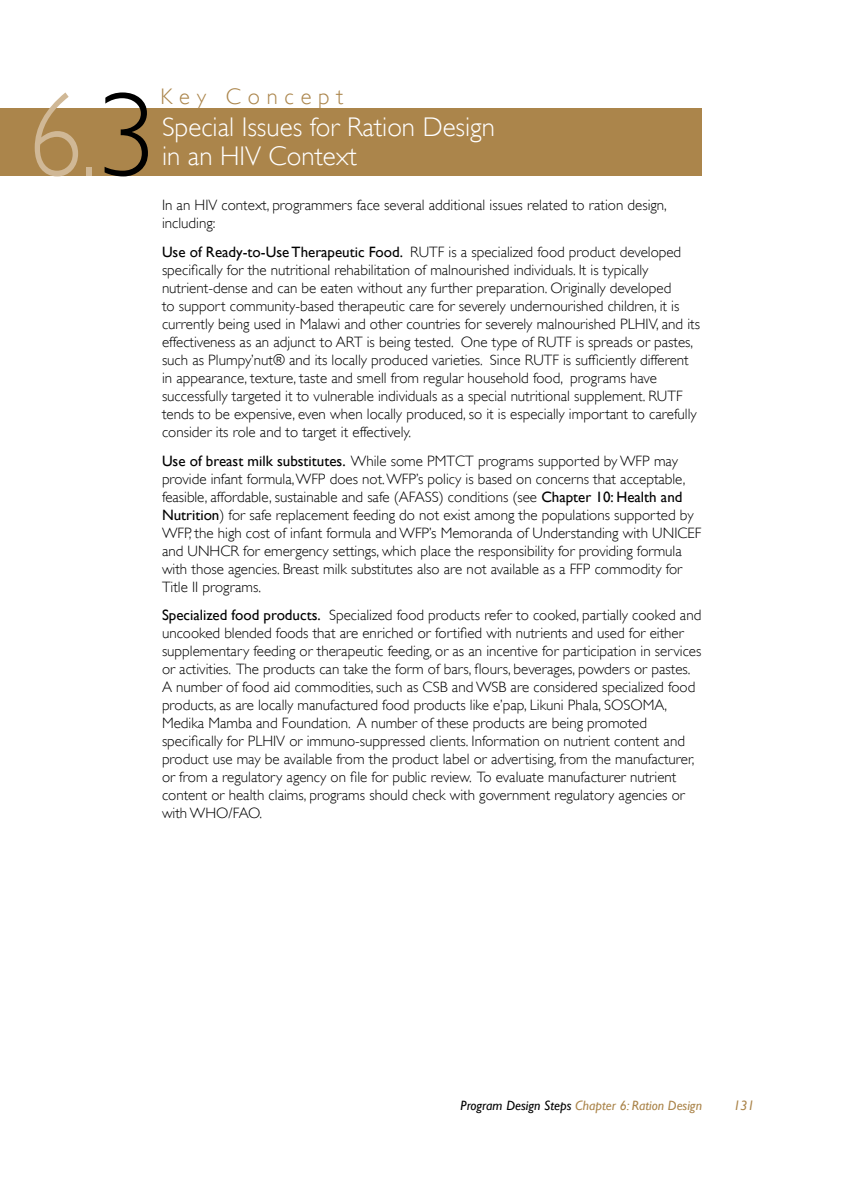
<style>
.page{position:relative;width:864px;height:1188px;background:#fff}
.page>*{position:absolute;margin:0;border:0;box-sizing:border-box;transform-origin:0 0}
.t1{font:300 120px "Gill Sans";color:#d0b896;scale:.9 1}
.t2{font:300 27px/29.2px "Gill Sans";color:#fff}
.t3{font:300 22.5px "Gill Sans";letter-spacing:.3em;color:#ab854b}
.t4{font:300 15px/18px "Gill Sans";color:#000}
.t5{font:italic 13.5px "Gill Sans";color:#ab854b}
.s1{font-size:90px}
.s2{color:#000}
.s3{font-weight:400}
</style>
<div class="page">
<div style="left:0;top:108px;width:702px;height:68px;background:#ab854b"></div>
<h1 class="t1" style="left:28px;top:65px;width:144px">6<span class="s1">.</span><span class="s2">3</span></h1>
<h3 class="t3" style="left:160px;top:84px;width:184px">Key Concept</h3>
<h2 class="t2" style="left:162px;top:112px;width:335px">Special Issues for Ration Design in an HIV Context</h2>
<p class="t4" style="left:162px;top:196px;width:506px">In an HIV context, programmers face several additional issues related to ration design, including:</p>
<p class="t4" style="left:162px;top:243px;width:540px"><span class="s3">Use of Ready-to-Use Therapeutic Food.</span> RUTF is a specialized food product developed specifically for the nutritional rehabilitation of malnourished individuals. It is typically nutrient-dense and can be eaten without any further preparation. Originally developed<br>to support community-based therapeutic care for severely undernourished children, it is currently being used in Malawi and other countries for severely malnourished PLHIV, and its effectiveness as an adjunct to ART is being tested. One type of RUTF is spreads or pastes, such as Plumpy’nut® and its locally produced varieties. Since RUTF is sufficiently different in appearance, texture, taste and smell from regular household food, programs have successfully targeted it to vulnerable individuals as a special nutritional supplement. RUTF tends to be expensive, even when locally produced, so it is especially important to carefully consider its role and to target it effectively.</p>
<p class="t4" style="left:162px;top:451px;width:541px"><span class="s3">Use of breast milk substitutes.</span> While some PMTCT programs supported by WFP may provide infant formula, WFP does not. WFP’s policy is based on concerns that acceptable, feasible, affordable, sustainable and safe (AFASS) conditions (see <span class="s3">Chapter 10: Health and Nutrition</span>) for safe replacement feeding do not exist among the populations supported by WFP, the high cost of infant formula and WFP’s Memoranda of Understanding with UNICEF and UNHCR for emergency settings, which place the responsibility for providing formula with those agencies. Breast milk substitutes also are not available as a FFP commodity for Title II programs.</p>
<p class="t4" style="left:162px;top:606px;width:541px"><span class="s3">Specialized food products.</span> Specialized food products refer to cooked, partially cooked and uncooked blended foods that are enriched or fortified with nutrients and used for either supplementary feeding or therapeutic feeding, or as an incentive for participation in services or activities. The products can take the form of bars, flours, beverages, powders or pastes.<br>A number of food aid commodities, such as CSB and WSB are considered specialized food products, as are locally manufactured food products like e’pap, Likuni Phala, SOSOMA, Medika Mamba and Foundation. A number of these products are being promoted specifically for PLHIV or immuno-suppressed clients. Information on nutrient content and product use may be available from the product label or advertising, from the manufacturer, or from a regulatory agency on file for public review. To evaluate manufacturer nutrient content or health claims, programs should check with government regulatory agencies or with WHO/FAO.</p>
<p class="t5" style="left:461px;top:1098px;width:243px"><span class="s2">Program Design Steps</span> Chapter 6: Ration Design</p>
<p class="t5" style="left:733px;top:1098px;width:7px">131</p>
</div>
